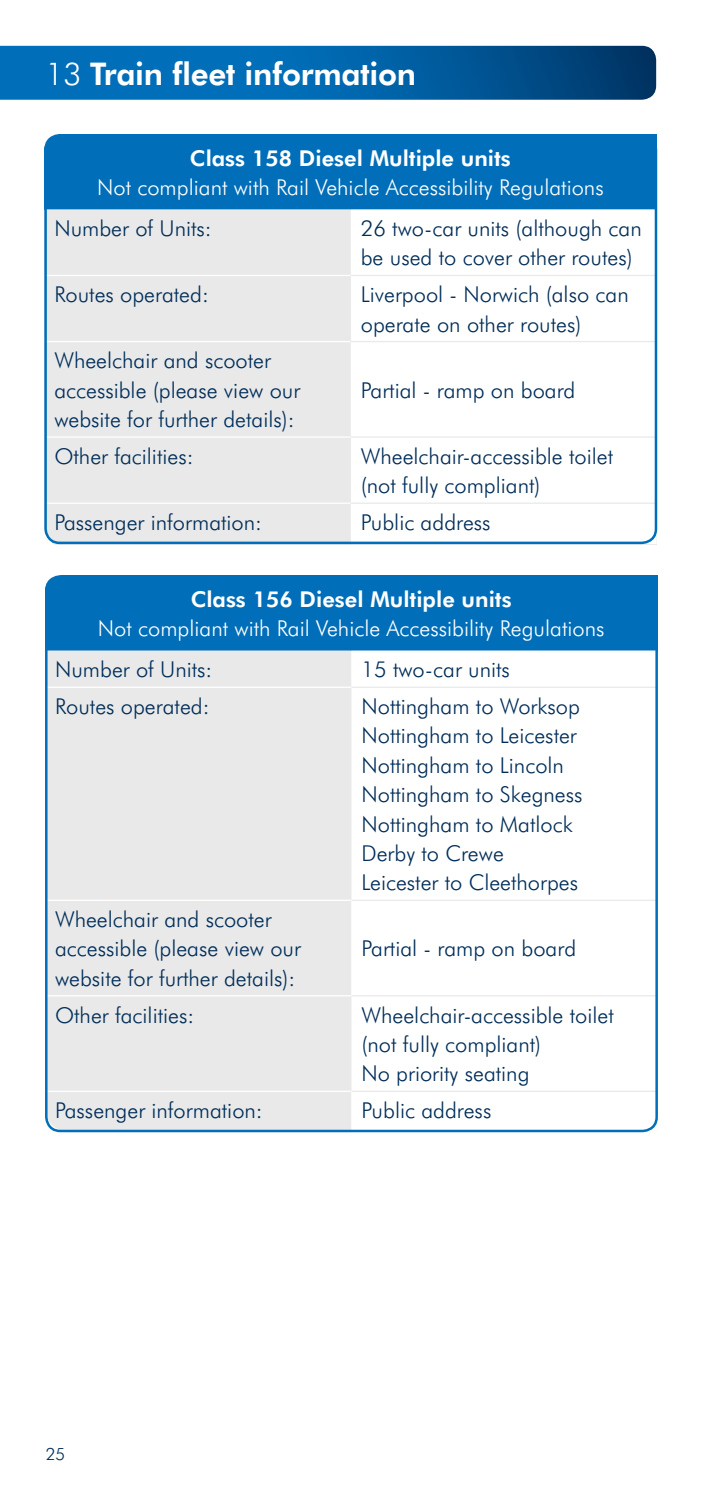
<style>
.page{position:relative;width:702px;height:1489px;background:#fff}
.page>*{position:absolute;margin:0;border:0;box-sizing:border-box;transform-origin:0 0}
.t1{font:800 31.25px "Futura BT";letter-spacing:-.01em;color:#fff}
.t2{font:300 22px/29.5px "Futura BT";color:#002d59}
.t3{font:300 22px "Futura BT";color:#fff}
.t4{font:800 22px "Futura BT";color:#fff}
.t5{font:300 17px "Futura BT";color:#002d59}
.s1{font-weight:300}
</style>
<div class="page">
<svg style="left:0;top:45px;width:657px;height:55px;background:#0562a4"></svg>
<div style="left:44px;top:134px;width:612px;height:75px;background:#006eb8"></div>
<div style="left:47px;top:209px;width:304px;height:332px;background:#e8e9e8"></div>
<svg style="left:351px;top:209px;width:305px;height:335px"></svg>
<div style="left:47px;top:276px;width:304px;height:226px;background:#e8e9e8"></div>
<hr style="left:44px;top:275px;width:307px;height:1px;background:#fff">
<hr style="left:44px;top:341px;width:307px;height:1px;background:#fff">
<hr style="left:44px;top:436px;width:307px;height:1px;background:#fff">
<hr style="left:44px;top:502px;width:307px;height:2px;background:#fff">
<hr style="left:351px;top:275px;width:305px;height:1px;background:#e8e9e8">
<hr style="left:351px;top:341px;width:305px;height:1px;background:#e8e9e8">
<hr style="left:351px;top:436px;width:305px;height:1px;background:#e8e9e8">
<hr style="left:351px;top:502px;width:305px;height:2px;background:#e8e9e8">
<div style="left:45px;top:575px;width:612px;height:75px;background:#006eb8"></div>
<div style="left:48px;top:650px;width:303px;height:479px;background:#e8e9e8"></div>
<svg style="left:351px;top:650px;width:306px;height:482px"></svg>
<div style="left:48px;top:687px;width:303px;height:403px;background:#e8e9e8"></div>
<hr style="left:45px;top:686px;width:306px;height:1px;background:#fff">
<hr style="left:45px;top:899px;width:306px;height:1px;background:#fff">
<hr style="left:45px;top:995px;width:306px;height:1px;background:#fff">
<hr style="left:45px;top:1090px;width:306px;height:1px;background:#fff">
<hr style="left:351px;top:686px;width:306px;height:1px;background:#e8e9e8">
<hr style="left:351px;top:899px;width:306px;height:1px;background:#e8e9e8">
<hr style="left:351px;top:995px;width:306px;height:1px;background:#e8e9e8">
<hr style="left:351px;top:1090px;width:306px;height:1px;background:#e8e9e8">
<svg style="left:44px;top:134px;width:10px;height:10px"></svg>
<svg style="left:45px;top:575px;width:10px;height:10px"></svg>
<div style="left:44px;top:134px;width:613px;height:410px;border:2px solid #006eb8;border-radius:14px"></div>
<svg style="left:48px;top:1107px;width:19px;height:26px"></svg>
<svg style="left:44px;top:523px;width:20px;height:22px"></svg>
<h1 class="t1" style="left:46px;top:55px;width:372px"><span class="s1">13</span> Train fleet information</h1>
<p class="t4" style="left:190px;top:144px;width:322px">Class 158 Diesel Multiple units</p>
<p class="t3" style="left:97px;top:174px;width:508px">Not compliant with Rail Vehicle Accessibility Regulations</p>
<p class="t2" style="left:54px;top:213px;width:159px">Number of Units:</p>
<p class="t2" style="left:361px;top:213px;width:282px">26 two-car units (although can be used to cover other routes)</p>
<p class="t2" style="left:54px;top:279px;width:156px">Routes operated:</p>
<p class="t2" style="left:361px;top:279px;width:269px">Liverpool - Norwich (also can operate on other routes)</p>
<p class="t2" style="left:54px;top:345px;width:247px">Wheelchair and scooter accessible (please view our website for further details):</p>
<p class="t2" style="left:361px;top:375px;width:216px">Partial - ramp on board</p>
<p class="t2" style="left:54px;top:441px;width:141px">Other facilities:</p>
<p class="t2" style="left:361px;top:441px;width:254px">Wheelchair-accessible toilet (not fully compliant)</p>
<p class="t2" style="left:54px;top:507px;width:209px">Passenger information:</p>
<p class="t2" style="left:361px;top:507px;width:131px">Public address</p>
<p class="t4" style="left:191px;top:585px;width:322px">Class 156 Diesel Multiple units</p>
<p class="t3" style="left:98px;top:615px;width:508px">Not compliant with Rail Vehicle Accessibility Regulations</p>
<p class="t2" style="left:55px;top:654px;width:159px">Number of Units:</p>
<p class="t2" style="left:361px;top:654px;width:150px">15 two-car units</p>
<p class="t2" style="left:55px;top:691px;width:156px">Routes operated:</p>
<p class="t2" style="left:361px;top:691px;width:222px">Nottingham to Worksop<br>Nottingham to Leicester<br>Nottingham to Lincoln<br>Nottingham to Skegness<br>Nottingham to Matlock<br>Derby to Crewe<br>Leicester to Cleethorpes</p>
<p class="t2" style="left:55px;top:904px;width:247px">Wheelchair and scooter accessible (please view our website for further details):</p>
<p class="t2" style="left:361px;top:933px;width:216px">Partial - ramp on board</p>
<p class="t2" style="left:55px;top:999px;width:141px">Other facilities:</p>
<p class="t2" style="left:361px;top:999px;width:254px">Wheelchair-accessible toilet (not fully compliant)<br>No priority seating</p>
<p class="t2" style="left:55px;top:1095px;width:209px">Passenger information:</p>
<p class="t2" style="left:361px;top:1095px;width:131px">Public address</p>
<p class="t5" style="left:46px;top:1442px;width:21px">25</p>
</div>
